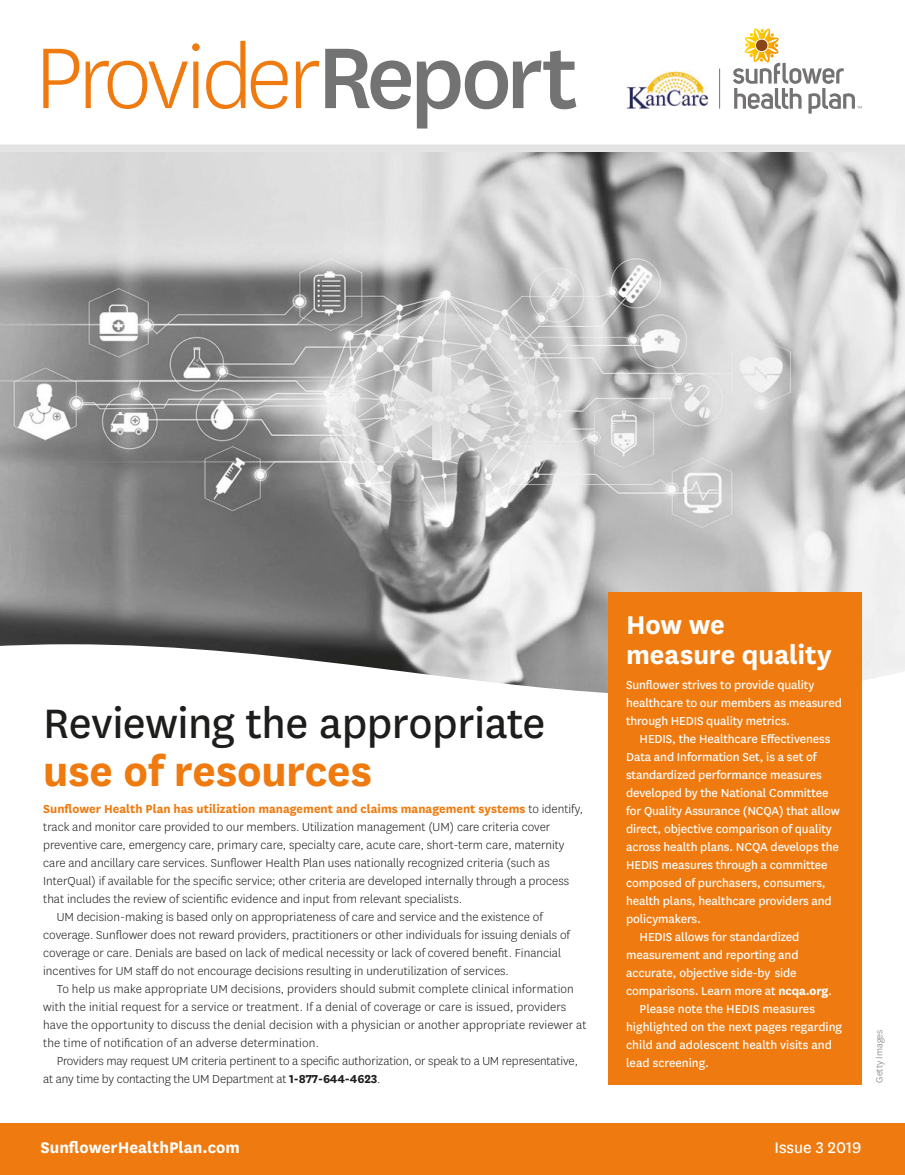
<style>
.page{position:relative;width:905px;height:1175px;background:#fff}
.page>*{position:absolute;margin:0;border:0;box-sizing:border-box;transform-origin:0 0}
.t1{font:48px/48px "Centene Sans";letter-spacing:-.01em;color:#1d1d1b}
.t2{font:700 30px/30px "Centene Sans";letter-spacing:-.005em;color:#fff}
.t3{font:700 18px "Centene Sans";color:#fff}
.t4{font:18px "Centene Sans";color:#fff}
.t5{font:300 13.5px/18px "Centene Sans";color:#1d1d1b}
.t6{font:13.5px/18px "Centene Sans";letter-spacing:-.01em;color:#fff}
.t7{font:300 10.5px "Centene Sans";color:#747373}
.s1{font-weight:700;color:#ef7b10}
.s2{font-weight:700}
</style>
<div class="page">
<img style="left:0;top:152px;width:905px;height:492px">
<div style="left:0;top:144px;width:905px;height:8px;background:#e3e3e3"></div>
<img style="left:626px;top:70px;width:83px;height:41px">
<hr style="left:719px;top:69px;width:1px;height:39px;background:#747373">
<svg style="left:325px;top:49px;width:86px;height:60px"></svg>
<svg style="left:417px;top:50px;width:159px;height:78px"></svg>
<svg style="left:43px;top:49px;width:36px;height:59px"></svg>
<svg style="left:86px;top:43px;width:114px;height:66px"></svg>
<svg style="left:206px;top:41px;width:113px;height:68px"></svg>
<svg style="left:0;top:644px;width:905px;height:135px"></svg>
<div style="left:608px;top:592px;width:253px;height:492px;background:#ef7b10"></div>
<svg style="left:733px;top:28px;width:128px;height:86px"></svg>
<div style="left:0;top:1123px;width:905px;height:52px;background:#ef7b10"></div>
<h2 class="t1" style="left:43px;top:697px;width:504px">Reviewing the appropriate <span class="s1">use of resources</span></h2>
<p class="t5" style="left:43px;top:799px;width:541px"><span class="s1">Sunflower Health Plan has utilization management and claims management systems</span> to identify, track and monitor care provided to our members. Utilization management (UM) care criteria cover preventive care, emergency care, primary care, specialty care, acute care, short-term care, maternity care and ancillary care services. Sunflower Health Plan uses nationally recognized criteria (such as InterQual) if available for the specific service; other criteria are developed internally through a process that includes the review of scientific evidence and input from relevant specialists.</p>
<p class="t5" style="left:43px;top:907px;width:528px;text-indent:14px">UM decision-making is based only on appropriateness of care and service and the existence of coverage. Sunflower does not reward providers, practitioners or other individuals for issuing denials of coverage or care. Denials are based on lack of medical necessity or lack of covered benefit. Financial incentives for UM staff do not encourage decisions resulting in underutilization of services.</p>
<p class="t5" style="left:43px;top:979px;width:545px;text-indent:14px">To help us make appropriate UM decisions, providers should submit complete clinical information with the initial request for a service or treatment. If a denial of coverage or care is issued, providers have the opportunity to discuss the denial decision with a physician or another appropriate reviewer at the time of notification of an adverse determination.</p>
<p class="t5" style="left:43px;top:1051px;width:536px;text-indent:14px">Providers may request UM criteria pertinent to a specific authorization, or speak to a UM representative, at any time by contacting the UM Department at <span class="s2">1-877-644-4623</span>.</p>
<h2 class="t2" style="left:626px;top:607px;width:207px">How we measure quality</h2>
<p class="t6" style="left:626px;top:675px;width:217px">Sunflower strives to provide quality healthcare to our members as measured through HEDIS quality metrics.</p>
<p class="t6" style="left:626px;top:728px;width:215px;text-indent:14px">HEDIS, the Healthcare Effectiveness Data and Information Set, is a set of standardized performance measures developed by the National Committee for Quality Assurance (NCQA) that allow direct, objective comparison of quality across health plans. NCQA develops the HEDIS measures through a committee composed of purchasers, consumers, health plans, healthcare providers and policymakers.</p>
<p class="t6" style="left:626px;top:926px;width:207px;text-indent:14px">HEDIS allows for standardized measurement and reporting and accurate, objective side-by side comparisons. Learn more at <span class="s2">ncqa.org</span>.</p>
<p class="t6" style="left:626px;top:998px;width:217px;text-indent:14px">Please note the HEDIS measures highlighted on the next pages regarding child and adolescent health visits and lead screening.</p>
<p class="t7" style="left:872px;top:1082px;width:54px;rotate:-90deg">Getty Images</p>
<h3 class="t3" style="left:41px;top:1134px;width:201px">SunflowerHealthPlan.com</h3>
<h3 class="t4" style="left:774px;top:1135px;width:89px">Issue 3 2019</h3>
</div>
